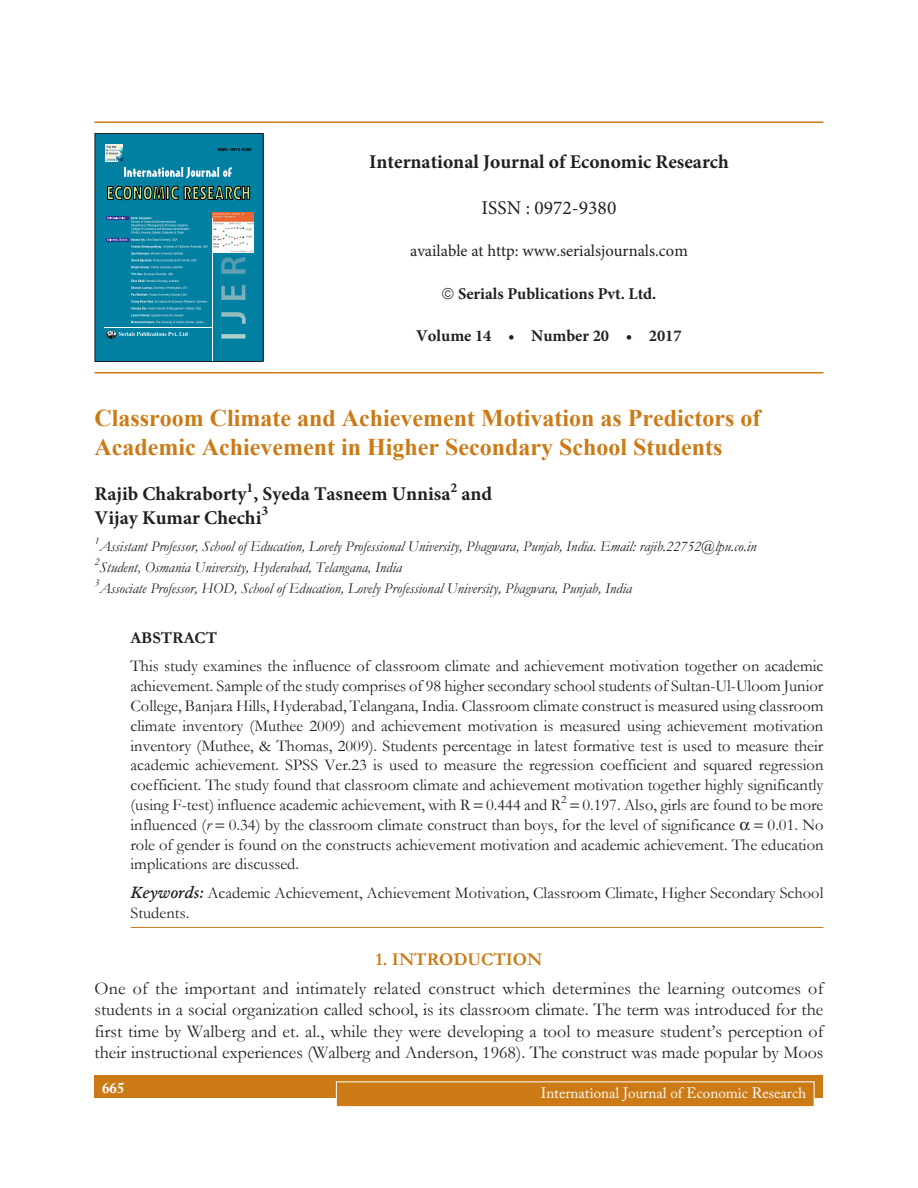
<style>
.page{position:relative;width:918px;height:1188px;background:#fff}
.page>*{position:absolute;margin:0;border:0;box-sizing:border-box;transform-origin:0 0}
.Chapter_Name{font:700 24px/28.8px "Times New Roman";color:#cb7a16}
.Author_Name{font:700 19.5px "Minion Pro";color:#231f20}
.t1{font:19.5px "Minion Pro";color:#231f20}
.Body_text{font:18px/21.6px "Garamond";color:#231f20;text-align:justify}
.Subhead_1{font:700 18px "Garamond";color:#cb7a16}
.Abstract_Body_text{font:16.5px/19.8px "Garamond";color:#231f20;text-align:justify}
.Abstract_Below{font:16.5px/19.8px "Garamond";color:#231f20}
.t2{font:700 16.5px "Minion Pro";color:#231f20}
.t3{font:16.5px "Minion Pro";color:#231f20}
.Abstract_Subhead{font:700 16.5px "Garamond";color:#231f20}
.Footnote{font:italic 15px "Garamond";color:#231f20}
.t4{font:15px "Adobe Caslon Pro";color:#fff}
.t5{font:700 15px "Adobe Caslon Pro";color:#fff}
.Author_Name-2{font:700 13.65px "Minion Pro";color:#231f20}
.Footnote-2{font:italic 10.5px "Garamond";color:#231f20}
.s1{font-style:italic}
.s2{font-weight:600;font-style:italic}
</style>
<div class="page">
<div style="left:94px;top:1076px;width:730px;height:22px;background:#cb7a16"></div>
<div style="left:336px;top:1082px;width:478px;height:25px;background:#cb7a16"></div>
<div style="left:336px;top:1082px;width:478px;height:25px;border:1px solid #fff"></div>
<hr style="left:130px;top:927px;width:694px;height:1px;background:#cb7a16">
<hr style="left:94px;top:122px;width:180px;height:1px;background:#cb7a16">
<hr style="left:274px;top:122px;width:550px;height:1px;background:#cb7a16">
<hr style="left:94px;top:372px;width:180px;height:2px;background:#cb7a16">
<hr style="left:274px;top:372px;width:550px;height:2px;background:#cb7a16">
<div style="left:95px;top:134px;width:168px;height:227px;background:#0280a1"></div>
<svg style="left:107px;top:167px;width:143px;height:34px"></svg>
<svg style="left:218px;top:148px;width:33px;height:3px"></svg>
<hr style="left:105px;top:327px;width:107px;height:1px;background:#fff">
<hr style="left:106px;top:238px;width:23px;height:3px;background:#2e3092">
<hr style="left:106px;top:216px;width:23px;height:4px;background:#2e3092">
<svg style="left:107px;top:217px;width:101px;height:107px"></svg>
<svg style="left:221px;top:257px;width:25px;height:82px"></svg>
<img style="left:105px;top:145px;width:17px;height:17px">
<svg style="left:106px;top:331px;width:82px;height:8px"></svg>
<img style="left:213px;top:212px;width:40px;height:41px">
<hr style="left:212px;top:218px;width:1px;height:143px;background:#fff">
<div style="left:94px;top:133px;width:170px;height:229px;border:1px solid #231f20"></div>
<p class="Author_Name" style="left:369px;top:148px;width:361px">International Journal of Economic Research</p>
<p class="t1" style="left:482px;top:195px;width:136px">ISSN : 0972-9380</p>
<p class="t3" style="left:410px;top:240px;width:279px">available at http: www.serialsjournals.com</p>
<p class="t2" style="left:458px;top:282px;width:200px">Serials Publications Pvt. Ltd.</p>
<p class="t2" style="left:416px;top:324px;width:267px">Volume 14 • Number 20 • 2017</p>
<p class="Chapter_Name" style="left:94px;top:403px;width:667px">Classroom Climate and Achievement Motivation as Predictors of<br>Academic Achievement in Higher Secondary School Students</p>
<p class="Author_Name" style="left:94px;top:480px;width:357px">Rajib Chakraborty , Syeda Tasneem Unnisa</p>
<p class="Author_Name-2" style="left:247px;top:478px;width:8px">1</p>
<p class="Author_Name-2" style="left:450px;top:478px;width:8px">2</p>
<p class="Author_Name" style="left:462px;top:480px;width:32px">and</p>
<p class="Author_Name" style="left:94px;top:504px;width:168px">Vijay Kumar Chechi</p>
<p class="Author_Name-2" style="left:261px;top:501px;width:8px">3</p>
<p class="Footnote-2" style="left:94px;top:534px;width:6px">1</p>
<p class="Footnote" style="left:99px;top:536px;width:659px">Assistant Professor, School of Education, Lovely Professional University, Phagwara, Punjab, India. Email: rajib.22752@lpu.co.in</p>
<p class="Footnote-2" style="left:94px;top:555px;width:6px">2</p>
<p class="Footnote" style="left:99px;top:557px;width:304px">Student, Osmania University, Hyderabad, Telangana, India</p>
<p class="Footnote-2" style="left:94px;top:576px;width:6px">3</p>
<p class="Footnote" style="left:99px;top:578px;width:534px">Associate Professor, HOD, School of Education, Lovely Professional University, Phagwara, Punjab, India</p>
<p class="Abstract_Subhead" style="left:130px;top:626px;width:88px">ABSTRACT</p>
<p class="Abstract_Body_text" style="left:130px;top:656px;width:694px">This study examines the influence of classroom climate and achievement motivation together on academic achievement. Sample of the study comprises of 98 higher secondary school students of Sultan-Ul-Uloom Junior College, Banjara Hills, Hyderabad, Telangana, India. Classroom climate construct is measured using classroom climate inventory (Muthee 2009) and achievement motivation is measured using achievement motivation inventory (Muthee, &amp; Thomas, 2009). Students percentage in latest formative test is used to measure their academic achievement. SPSS Ver.23 is used to measure the regression coefficient and squared regression coefficient. The study found that classroom climate and achievement motivation together highly significantly (using F-test) influence academic achievement, with R 0.444 and R<sup>2</sup> 0.197. Also, girls are found to be more influenced (<span class="s1">r</span> 0.34) by the classroom climate construct than boys, for the level of significance</p>
<p class="Abstract_Body_text" style="left:130px;top:814px;width:695px;text-indent:637px">0.01. No role of gender is found on the constructs achievement motivation and academic achievement. The education implications are discussed.</p>
<p class="Abstract_Below" style="left:130px;top:883px;width:695px"><span class="s2">Keywords:</span> Academic Achievement, Achievement Motivation, Classroom Climate, Higher Secondary School<br>Students.</p>
<p class="Subhead_1" style="left:376px;top:947px;width:168px">1. INTRODUCTION</p>
<p class="Body_text" style="left:94px;top:977px;width:730px">One of the important and intimately related construct which determines the learning outcomes of students in a social organization called school, is its classroom climate. The term was introduced for the first time by Walberg and et. al., while they were developing a tool to measure student’s perception of their instructional experiences (Walberg and Anderson, 1968). The construct was made popular by Moos</p>
<p class="t5" style="left:102px;top:1079px;width:24px">665</p>
<p class="t4" style="left:541px;top:1084px;width:267px">International Journal of Economic Research</p>
</div>
